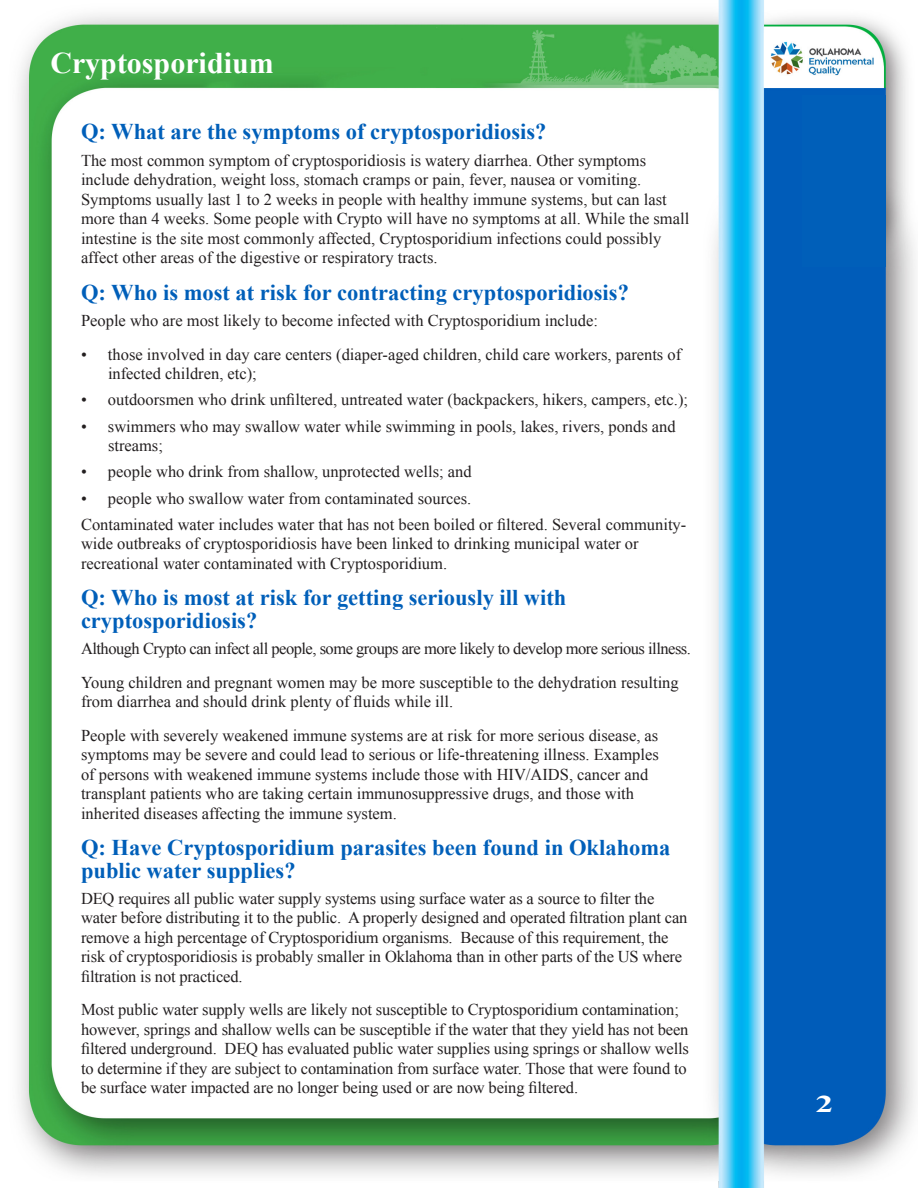
<style>
.page{position:relative;width:918px;height:1188px;background:#fff}
.page>*{position:absolute;margin:0;border:0;box-sizing:border-box;transform-origin:0 0}
._1_White_Headline{font:700 30px "Times New Roman";color:#fff}
.t1{font:700 24px "Times New Roman";color:#fff;scale:1.5 1}
._2_Blue_Subhead{font:700 22.5px/22.5px "Times New Roman";color:#005fb9}
._3_body_simple{font:16.5px/19.5px "Times New Roman";color:#231f20}
._4_body_bulleted{font:16.5px/19.5px "Times New Roman";color:#231f20}
._3_body_simple-2{font:16.5px "Times New Roman";letter-spacing:-.03em;color:#231f20}
</style>
<div class="page">
<img style="left:18px;top:0;width:898px;height:1188px">
<div style="left:802px;top:96px;width:84px;height:171px;background:#005fb9"></div>
<p class="_1_White_Headline" style="left:50px;top:42px;width:225px">Cryptosporidium</p>
<p class="_2_Blue_Subhead" style="left:81px;top:120px;width:467px">Q: What are the symptoms of cryptosporidiosis?</p>
<p class="_3_body_simple" style="left:81px;top:150px;width:610px">The most common symptom of cryptosporidiosis is watery diarrhea. Other symptoms include dehydration, weight loss, stomach cramps or pain, fever, nausea or vomiting.<br>Symptoms usually last 1 to 2 weeks in people with healthy immune systems, but can last more than 4 weeks. Some people with Crypto will have no symptoms at all. While the small intestine is the site most commonly affected, Cryptosporidium infections could possibly affect other areas of the digestive or respiratory tracts.</p>
<p class="_2_Blue_Subhead" style="left:81px;top:280px;width:549px">Q: Who is most at risk for contracting cryptosporidiosis?</p>
<p class="_3_body_simple" style="left:81px;top:310px;width:518px">People who are most likely to become infected with Cryptosporidium include:</p>
<p class="_4_body_bulleted" style="left:108px;top:344px;width:575px;text-indent:-27px">• those involved in day care centers (diaper-aged children, child care workers, parents of infected children, etc);</p>
<p class="_4_body_bulleted" style="left:81px;top:390px;width:609px">• outdoorsmen who drink unfiltered, untreated water (backpackers, hikers, campers, etc.);</p>
<p class="_4_body_bulleted" style="left:108px;top:416px;width:569px;text-indent:-27px">• swimmers who may swallow water while swimming in pools, lakes, rivers, ponds and streams;</p>
<p class="_4_body_bulleted" style="left:81px;top:462px;width:392px">• people who drink from shallow, unprotected wells; and</p>
<p class="_4_body_bulleted" style="left:81px;top:488px;width:392px">• people who swallow water from contaminated sources.</p>
<p class="_3_body_simple" style="left:81px;top:514px;width:607px">Contaminated water includes water that has not been boiled or filtered. Several community&shy;wide outbreaks of cryptosporidiosis have been linked to drinking municipal water or recreational water contaminated with Cryptosporidium.</p>
<p class="_2_Blue_Subhead" style="left:81px;top:586px;width:487px">Q: Who is most at risk for getting seriously ill with cryptosporidiosis?</p>
<p class="_3_body_simple-2" style="left:81px;top:637px;width:612px">Although Crypto can infect all people, some groups are more likely to develop more serious illness.</p>
<p class="_3_body_simple" style="left:81px;top:672px;width:599px">Young children and pregnant women may be more susceptible to the dehydration resulting from diarrhea and should drink plenty of fluids while ill.</p>
<p class="_3_body_simple" style="left:81px;top:725px;width:579px">People with severely weakened immune systems are at risk for more serious disease, as symptoms may be severe and could lead to serious or life-threatening illness. Examples of persons with weakened immune systems include those with HIV/AIDS, cancer and transplant patients who are taking certain immunosuppressive drugs, and those with inherited diseases affecting the immune system.</p>
<p class="_2_Blue_Subhead" style="left:81px;top:836px;width:591px">Q: Have Cryptosporidium parasites been found in Oklahoma public water supplies?</p>
<p class="_3_body_simple" style="left:81px;top:888px;width:608px">DEQ requires all public water supply systems using surface water as a source to filter the water before distributing it to the public. A properly designed and operated filtration plant can remove a high percentage of Cryptosporidium organisms. Because of this requirement, the risk of cryptosporidiosis is probably smaller in Oklahoma than in other parts of the US where filtration is not practiced.</p>
<p class="_3_body_simple" style="left:81px;top:1000px;width:609px">Most public water supply wells are likely not susceptible to Cryptosporidium contamination; however, springs and shallow wells can be susceptible if the water that they yield has not been filtered underground. DEQ has evaluated public water supplies using springs or shallow wells to determine if they are subject to contamination from surface water. Those that were found to be surface water impacted are no longer being used or are now being filtered.</p>
<p class="t1" style="left:816px;top:1087px;width:13px">2</p>
</div>
